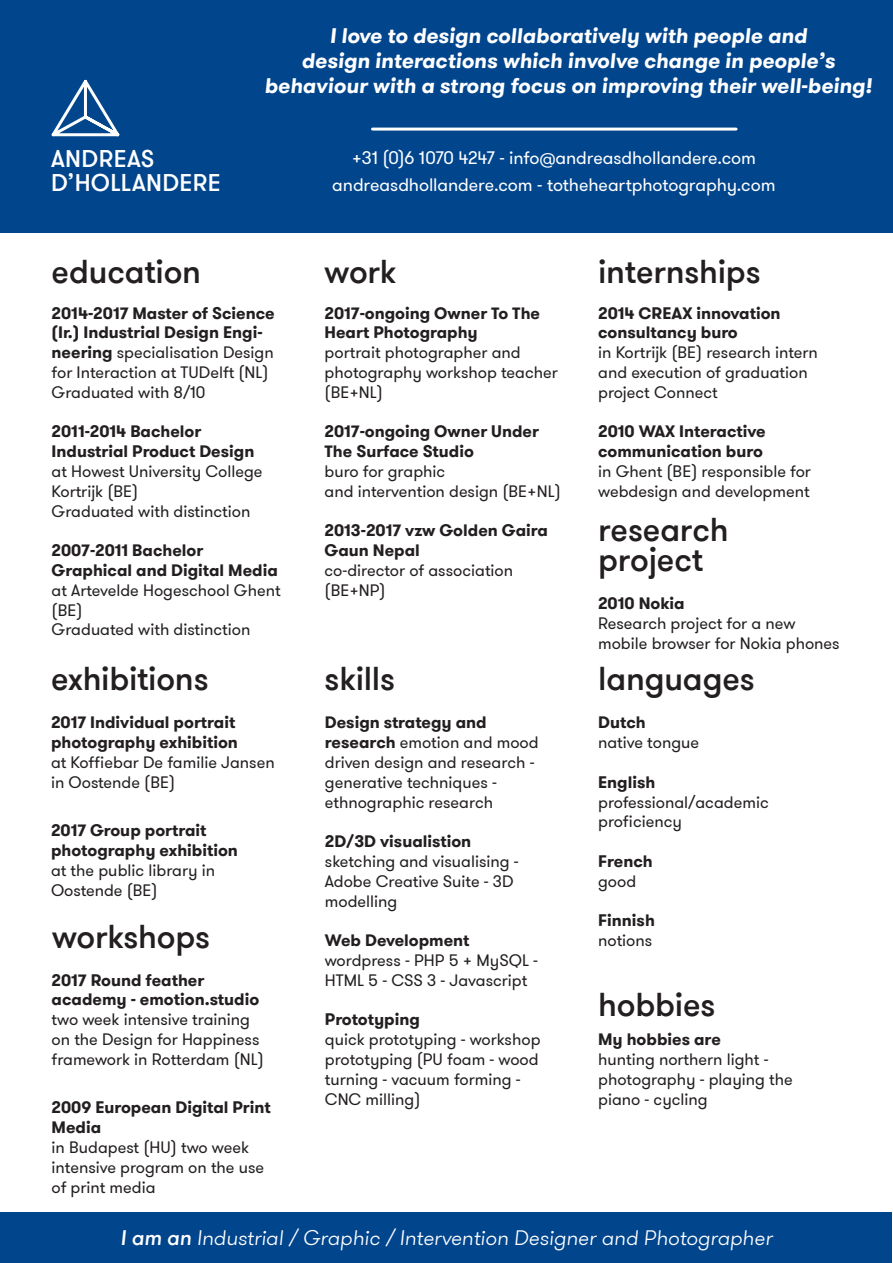
<style>
.page{position:relative;width:893px;height:1263px;background:#fff}
.page>*{position:absolute;margin:0;border:0;box-sizing:border-box;transform-origin:0 0}
.t1{font:500 33px/30px "GT Walsheim Pro";letter-spacing:-.005em;color:#231f20}
.t2{font:500 24px/24px "GT Walsheim Pro";letter-spacing:.015em;color:#fff}
.t3{font:italic 700 21px/25.2px "GT Walsheim Pro";color:#fff;text-align:center}
.t4{font:italic 300 21px "GT Walsheim Pro";color:#fff}
.t5{font:18px/27px "GT Walsheim Pro";letter-spacing:-.005em;color:#fff;text-align:center}
.t6{font:16.5px/19.8px "GT Walsheim Pro";color:#231f20}
.t7{font:700 16.5px/19.8px "GT Walsheim Pro";color:#231f20}
.s1{font-weight:700}
.s2{font-weight:500}
</style>
<div class="page">
<div style="left:0;top:0;width:893px;height:232px;background:#01458d"></div>
<svg style="left:51px;top:79px;width:69px;height:58px"></svg>
<div style="left:1px;top:1212px;width:891px;height:50px;background:#01458d"></div>
<hr style="left:372px;top:128px;width:364px;height:3px;background:#fff">
<h2 class="t2" style="left:51px;top:148px;width:171px">ANDREAS<br>D’HOLLANDERE</h2>
<p class="t3" style="left:265px;top:23px;width:609px">I love to design collaboratively with people and<br>design interactions which involve change in people’s behaviour with a strong focus on improving their well-being!</p>
<p class="t5" style="left:332px;top:145px;width:445px">+31 (0)6 1070 4247 - info@andreasdhollandere.com andreasdhollandere.com - totheheartphotography.com</p>
<h1 class="t1" style="left:52px;top:257px;width:151px">education</h1>
<h1 class="t1" style="left:598px;top:257px;width:164px">internships</h1>
<h1 class="t1" style="left:325px;top:257px;width:73px">work</h1>
<p class="t6" style="left:52px;top:303px;width:225px"><span class="s1">2014-2017 Master of Science (Ir.) Industrial Design Engi&shy;neering</span> specialisation Design for Interaction at TUDelft (NL)<br>Graduated with 8/10</p>
<p class="t7" style="left:52px;top:422px;width:204px">2011-2014 Bachelor<br>Industrial Product Design</p>
<p class="t6" style="left:52px;top:462px;width:212px">at Howest University College<br>Kortrijk (BE)<br>Graduated with distinction</p>
<p class="t7" style="left:52px;top:541px;width:228px">2007-2011 Bachelor<br>Graphical and Digital Media</p>
<p class="t6" style="left:52px;top:580px;width:231px">at Artevelde Hogeschool Ghent (BE)<br>Graduated with distinction</p>
<h1 class="t1" style="left:51px;top:665px;width:159px">exhibitions</h1>
<p class="t7" style="left:51px;top:713px;width:188px">2017 Individual portrait photography exhibition</p>
<p class="t6" style="left:51px;top:753px;width:225px">at Koffiebar De familie Jansen in Oostende (BE)</p>
<p class="t7" style="left:51px;top:821px;width:188px">2017 Group portrait photography exhibition</p>
<p class="t6" style="left:51px;top:861px;width:166px">at the public library in<br>Oostende (BE)</p>
<h1 class="t1" style="left:52px;top:922px;width:160px">workshops</h1>
<p class="t7" style="left:52px;top:970px;width:209px">2017 Round feather academy - emotion.studio</p>
<p class="t6" style="left:52px;top:1010px;width:214px">two week intensive training on the Design for Happiness framework in Rotterdam (NL)</p>
<p class="t7" style="left:52px;top:1098px;width:221px">2009 European Digital Print<br>Media</p>
<p class="t6" style="left:52px;top:1138px;width:214px">in Budapest (HU) two week intensive program on the use of print media</p>
<p class="t7" style="left:325px;top:303px;width:217px">2017-ongoing Owner To The<br>Heart Photography</p>
<p class="t6" style="left:325px;top:343px;width:235px">portrait photographer and photography workshop teacher (BE+NL)</p>
<p class="t7" style="left:325px;top:422px;width:216px">2017-ongoing Owner Under<br>The Surface Studio</p>
<p class="t6" style="left:325px;top:462px;width:238px">buro for graphic<br>and intervention design (BE+NL)</p>
<p class="t7" style="left:325px;top:521px;width:225px">2013-2017 vzw Golden Gaira<br>Gaun Nepal</p>
<p class="t6" style="left:325px;top:561px;width:190px">co-director of association (BE+NP)</p>
<p class="t7" style="left:598px;top:303px;width:184px">2014 CREAX innovation consultancy buro</p>
<p class="t6" style="left:598px;top:343px;width:221px">in Kortrijk (BE) research intern and execution of graduation project Connect</p>
<p class="t7" style="left:598px;top:422px;width:169px">2010 WAX Interactive communication buro</p>
<p class="t6" style="left:598px;top:462px;width:214px">in Ghent (BE) responsible for webdesign and development</p>
<h1 class="t1" style="left:598px;top:516px;width:132px">research project</h1>
<p class="t7" style="left:598px;top:594px;width:88px">2010 Nokia</p>
<p class="t6" style="left:598px;top:614px;width:243px">Research project for a new mobile browser for Nokia phones</p>
<h1 class="t1" style="left:325px;top:665px;width:72px">skills</h1>
<h1 class="t1" style="left:598px;top:665px;width:158px">languages</h1>
<p class="t6" style="left:325px;top:713px;width:215px"><span class="s1">Design strategy and research</span> emotion and mood driven design and research - generative techniques - ethnographic research</p>
<p class="t7" style="left:325px;top:832px;width:148px">2D/3D visualistion</p>
<p class="t6" style="left:325px;top:852px;width:195px">sketching and visualising -<br>Adobe Creative Suite - 3D modelling</p>
<p class="t7" style="left:325px;top:931px;width:146px">Web Development</p>
<p class="t6" style="left:325px;top:951px;width:215px">wordpress - PHP 5 + MySQL -<br>HTML 5 - CSS 3 - Javascript</p>
<p class="t7" style="left:325px;top:1010px;width:97px">Prototyping</p>
<p class="t6" style="left:325px;top:1030px;width:217px">quick prototyping - workshop prototyping (PU foam - wood turning - vacuum forming -<br>CNC milling)</p>
<p class="t7" style="left:598px;top:713px;width:49px">Dutch</p>
<p class="t6" style="left:598px;top:733px;width:103px">native tongue</p>
<p class="t7" style="left:598px;top:772px;width:59px">English</p>
<p class="t6" style="left:598px;top:792px;width:172px">professional/academic proficiency</p>
<p class="t7" style="left:598px;top:851px;width:56px">French</p>
<p class="t6" style="left:598px;top:871px;width:40px">good</p>
<p class="t7" style="left:598px;top:911px;width:58px">Finnish</p>
<p class="t6" style="left:598px;top:931px;width:56px">notions</p>
<h1 class="t1" style="left:598px;top:990px;width:119px">hobbies</h1>
<p class="t7" style="left:598px;top:1030px;width:124px">My hobbies are</p>
<p class="t6" style="left:598px;top:1050px;width:196px">hunting northern light - photography - playing the piano - cycling</p>
<p class="t4" style="left:121px;top:1224px;width:653px"><span class="s2">I am an</span> Industrial / Graphic / Intervention Designer and Photographer</p>
</div>
